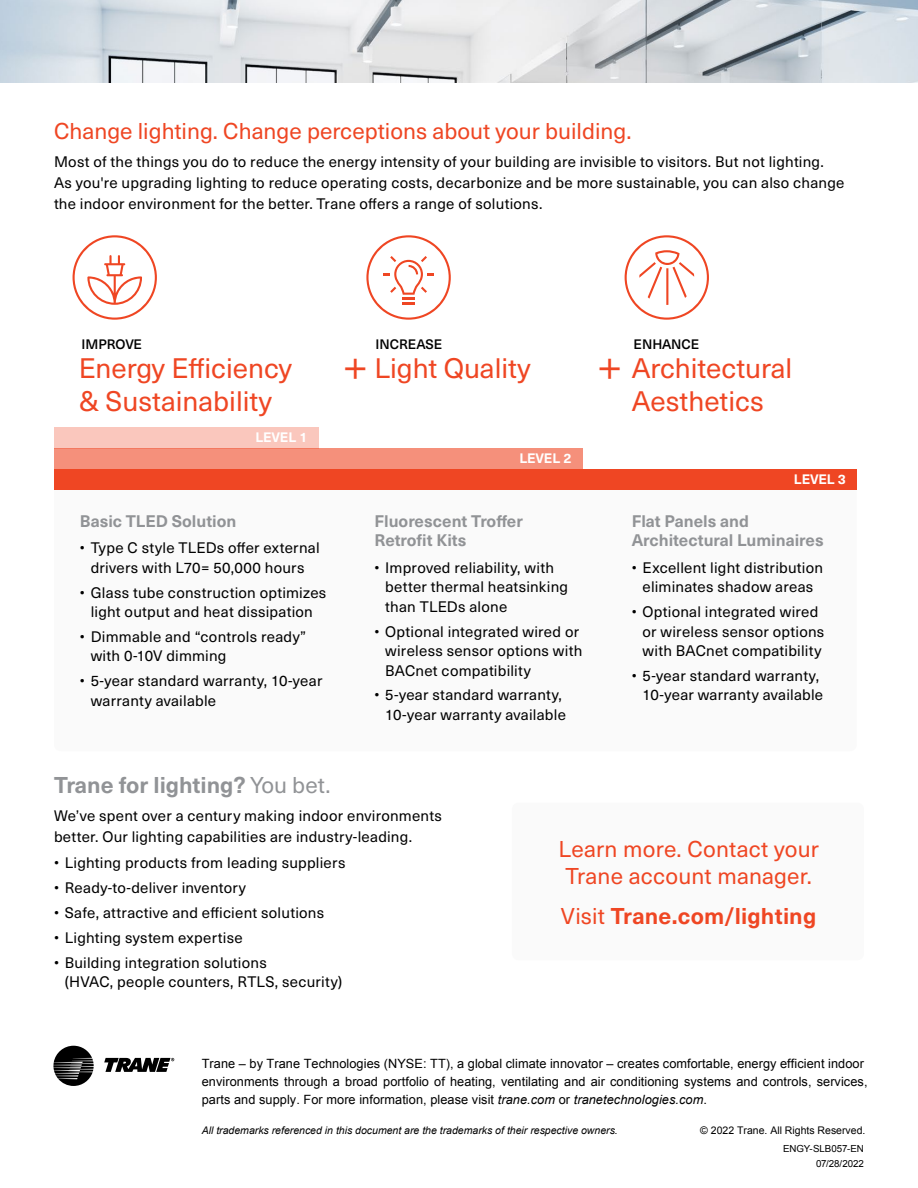
<style>
.page{position:relative;width:918px;height:1188px;background:#fff}
.page>*{position:absolute;margin:0;border:0;box-sizing:border-box;transform-origin:0 0}
.t1{font:300 48px "Neue Haas Unica W1 G";color:#ef4623}
.t2{font:27.75px/33px "Neue Haas Unica W1 G";color:#ef4623}
.t3{font:22.5px/27px "Neue Haas Unica W1 G";color:#ef4623;text-align:center}
.t4{font:700 22.5px "Neue Haas Unica W1 G";color:#919396}
.t5{font:700 22.5px "Neue Haas Unica W1 G";letter-spacing:.01em;color:#ef4623}
.t6{font:700 16.5px/19.5px "Neue Haas Unica W1 G";color:#919396}
.t7{font:15px/19.5px "Neue Haas Unica W1 G";letter-spacing:.015em;color:#000}
.t8{font:500 13.5px "Neue Haas Unica W1 G";color:#000}
.t9{font:700 13.5px "Neue Haas Unica W1 G";letter-spacing:-.01em;color:#fff}
.t10{font:12.75px/18px "Arial";letter-spacing:.005em;color:#000}
.t11{font:italic 10.5px "Arial";color:#000}
.t12{font:10.5px "Arial";color:#000}
.t13{font:9.75px/15px "Arial";letter-spacing:-.005em;color:#000;text-align:right}
.s1{font-weight:300;font-size:48px}
.s2{font-weight:400}
.s3{font-style:italic}
</style>
<div class="page">
<svg style="left:53px;top:1046px;width:41px;height:40px"></svg>
<svg style="left:104px;top:1058px;width:70px;height:14px"></svg>
<div style="left:55px;top:427px;width:264px;height:21px;background:#fac7bd"></div>
<img style="left:0;top:0;width:918px;height:82px">
<div style="left:512px;top:803px;width:352px;height:157px;background:#fafafa;border-radius:7px"></div>
<div style="left:54px;top:483px;width:803px;height:268px;background:#fafafa;border-radius:7px"></div>
<div style="left:55px;top:448px;width:528px;height:21px;background:#f5907b"></div>
<div style="left:55px;top:469px;width:802px;height:21px;background:#ef4623"></div>
<svg style="left:73px;top:235px;width:84px;height:85px"></svg>
<svg style="left:366px;top:235px;width:85px;height:85px"></svg>
<svg style="left:625px;top:235px;width:84px;height:85px"></svg>
<h3 class="t3" style="left:54px;top:117px;width:579px">Change lighting. Change perceptions about your building.</h3>
<p class="t7" style="left:54px;top:150px;width:792px;line-height:21px">Most of the things you do to reduce the energy intensity of your building are invisible to visitors. But not lighting.<br>As you're upgrading lighting to reduce operating costs, decarbonize and be more sustainable, you can also change the indoor environment for the better. Trane offers a range of solutions.</p>
<p class="t8" style="left:82px;top:334px;width:62px">IMPROVE</p>
<p class="t8" style="left:375px;top:334px;width:68px">INCREASE</p>
<p class="t8" style="left:634px;top:334px;width:67px">ENHANCE</p>
<h2 class="t2" style="left:632px;top:351px;width:162px">Architectural<br>Aesthetics</h2>
<h2 class="t2" style="left:79px;top:351px;width:453px">Energy Efficiency <span class="s1">+</span> Light Quality</h2>
<h1 class="t1" style="left:596px;top:332px;width:29px">+</h1>
<h2 class="t2" style="left:79px;top:384px;width:195px">&amp; Sustainability</h2>
<p class="t9" style="left:256px;top:427px;width:53px">LEVEL 1</p>
<p class="t6" style="left:80px;top:510px;width:158px">Basic TLED Solution</p>
<p class="t7" style="left:80px;top:537px;width:241px;text-align:center">• Type C style TLEDs offer external drivers with L70= 50,000 hours</p>
<p class="t7" style="left:80px;top:582px;width:248px;text-align:center">• Glass tube construction optimizes light output and heat dissipation</p>
<p class="t7" style="left:91px;top:626px;width:217px;text-indent:-11px">• Dimmable and “controls ready” with 0-10V dimming</p>
<p class="t7" style="left:91px;top:671px;width:233px;text-indent:-11px">• 5-year standard warranty, 10-year warranty available</p>
<p class="t9" style="left:520px;top:448px;width:53px">LEVEL 2</p>
<p class="t6" style="left:375px;top:510px;width:150px">Fluorescent Troffer<br>Retrofit Kits</p>
<p class="t7" style="left:385px;top:557px;width:184px;text-indent:-11px">• Improved reliability, with better thermal heatsinking than TLEDs alone</p>
<p class="t7" style="left:385px;top:621px;width:199px;text-indent:-11px">• Optional integrated wired or wireless sensor options with<br>BACnet compatibility</p>
<p class="t7" style="left:375px;top:685px;width:193px;text-align:right">• 5-year standard warranty,<br>10-year warranty available</p>
<p class="t9" style="left:794px;top:469px;width:53px">LEVEL 3</p>
<p class="t6" style="left:632px;top:510px;width:193px">Flat Panels and<br>Architectural Luminaires</p>
<p class="t7" style="left:632px;top:557px;width:193px;text-align:center">• Excellent light distribution eliminates shadow areas</p>
<p class="t7" style="left:643px;top:601px;width:183px;text-indent:-11px">• Optional integrated wired or wireless sensor options with BACnet compatibility</p>
<p class="t7" style="left:632px;top:665px;width:193px;text-align:right">• 5-year standard warranty,<br>10-year warranty available</p>
<h3 class="t4" style="left:54px;top:768px;width:278px">Trane for lighting? <span class="s2">You bet.</span></h3>
<p class="t7" style="left:54px;top:804px;width:390px;line-height:21px">We’ve spent over a century making indoor environments better. Our lighting capabilities are industry-leading.</p>
<p class="t7" style="left:54px;top:852px;width:293px">• Lighting products from leading suppliers</p>
<p class="t7" style="left:54px;top:877px;width:193px">• Ready-to-deliver inventory</p>
<p class="t7" style="left:54px;top:902px;width:272px">• Safe, attractive and efficient solutions</p>
<p class="t7" style="left:54px;top:927px;width:190px">• Lighting system expertise</p>
<p class="t7" style="left:65px;top:952px;width:279px;text-indent:-11px">• Building integration solutions<br>(HVAC, people counters, RTLS, security)</p>
<h3 class="t3" style="left:558px;top:834px;width:262px">Learn more. Contact your<br>Trane account manager.</h3>
<h3 class="t5" style="left:561px;top:899px;width:257px"><span class="s2">Visit</span> Trane.com/lighting</h3>
<p class="t10" style="left:202px;top:1054px;width:667px">Trane – by Trane Technologies (NYSE: TT), a global climate innovator – creates comfortable, energy efficient indoor environments through a broad portfolio of heating, ventilating and air conditioning systems and controls, services, parts and supply. For more information, please visit <span class="s3">trane.com</span> or <span class="s3">tranetechnologies.com</span>.</p>
<p class="t11" style="left:202px;top:1124px;width:418px">All trademarks referenced in this document are the trademarks of their respective owners.</p>
<p class="t12" style="left:700px;top:1123px;width:167px">© 2022 Trane. All Rights Reserved.</p>
<p class="t13" style="left:783px;top:1142px;width:82px">ENGY-SLB057-EN<br>07/28/2022</p>
</div>
